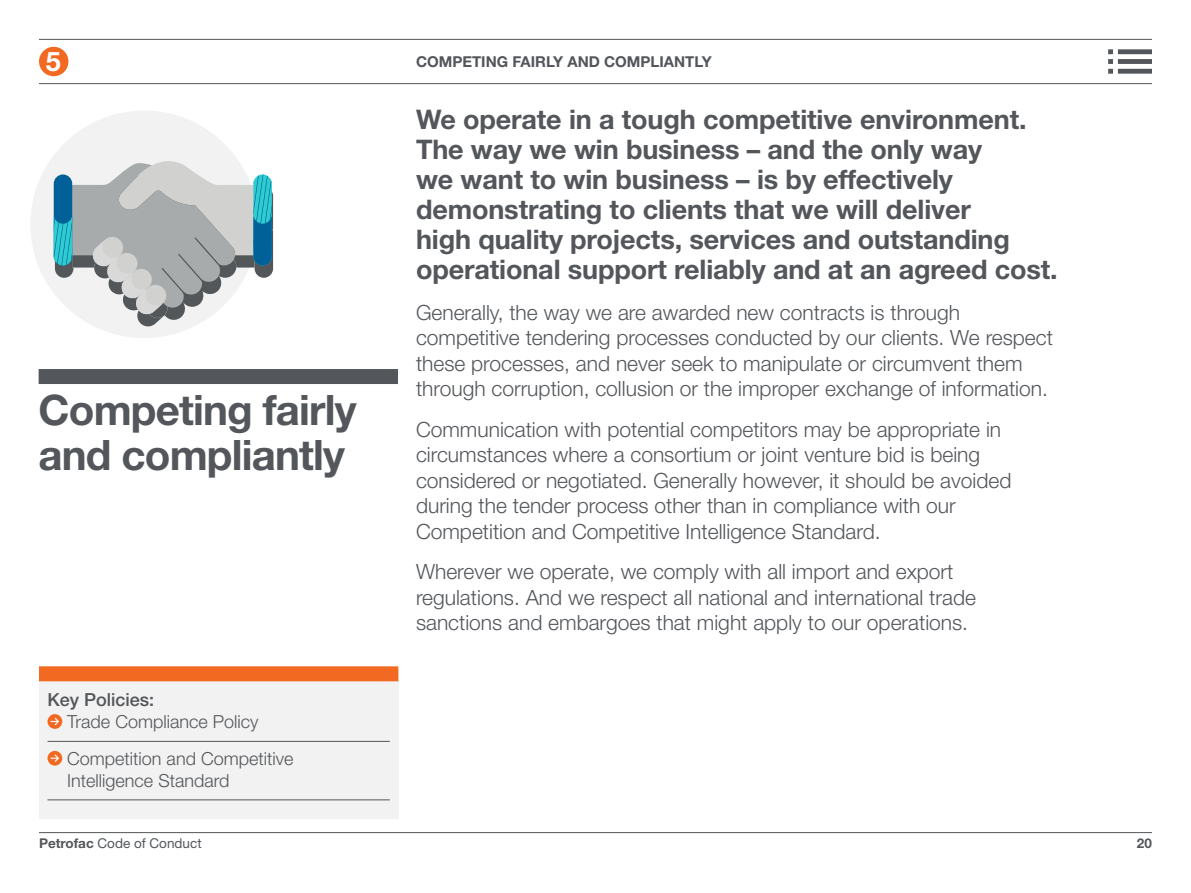
<style>
.page{position:relative;width:1191px;height:893px;background:#fff}
.page>*{position:absolute;margin:0;border:0;box-sizing:border-box;transform-origin:0 0}
.t1{font:700 42px/45px "Helvetica Neue LT Std";letter-spacing:-.02em;color:#53565a}
.t2{font:700 27px/30px "Helvetica Neue LT Std";letter-spacing:-.005em;color:#53565a}
.t3{font:700 27px "Helvetica Neue LT Std";color:#fff}
.t4{font:300 21px/25.5px "Helvetica Neue LT Std";color:#53565a}
.t5{font:300 18px/36.8px "Helvetica Neue LT Std";color:#53565a}
.t6{font:500 18px "Helvetica Neue LT Std";color:#53565a}
.t7{font:700 15px "Helvetica Neue LT Std";color:#53565a}
.t8{font:13.5px "Helvetica Neue LT Std";color:#53565a}
.t9{font:700 13.5px "Helvetica Neue LT Std";color:#53565a}
.s1{font-weight:700}
</style>
<div class="page">
<div style="left:30px;top:110px;width:228px;height:228px;background:#f2f2f2;border-radius:50%"></div>
<svg style="left:54px;top:161px;width:219px;height:165px"></svg>
<div style="left:39px;top:47px;width:29px;height:29px;background:#f26a22;border-radius:50%"></div>
<div style="left:39px;top:671px;width:359px;height:148px;background:#f2f2f2"></div>
<div style="left:39px;top:666px;width:359px;height:15px;background:#f26a22"></div>
<div style="left:39px;top:369px;width:359px;height:15px;background:#53565a"></div>
<hr style="left:48px;top:741px;width:342px;height:1px;background:#53565a">
<hr style="left:48px;top:799px;width:342px;height:1px;background:#53565a">
<div style="left:48px;top:714px;width:14px;height:15px;background:#f26a22;border-radius:50%"></div>
<svg style="left:51px;top:718px;width:8px;height:7px"></svg>
<div style="left:48px;top:751px;width:14px;height:15px;background:#f26a22;border-radius:50%"></div>
<svg style="left:51px;top:754px;width:8px;height:8px"></svg>
<hr style="left:39px;top:832px;width:1113px;height:1px;background:#53565a">
<hr style="left:39px;top:39px;width:1113px;height:1px;background:#53565a">
<hr style="left:39px;top:83px;width:1113px;height:1px;background:#53565a">
<svg style="left:1108px;top:49px;width:44px;height:25px"></svg>
<p class="t3" style="left:46px;top:45px;width:17px">5</p>
<h1 class="t1" style="left:39px;top:387px;width:319px">Competing fairly and compliantly</h1>
<p class="t6" style="left:48px;top:689px;width:108px">Key Policies:</p>
<p class="t5" style="left:67px;top:703px;width:228px">Trade Compliance Policy<br>Competition and Competitive</p>
<p class="t5" style="left:67px;top:762px;width:164px">Intelligence Standard</p>
<p class="t7" style="left:416px;top:52px;width:297px">COMPETING FAIRLY AND COMPLIANTLY</p>
<p class="t2" style="left:416px;top:104px;width:643px">We operate in a tough competitive environment.<br>The way we win business – and the only way<br>we want to win business – is by effectively demonstrating to clients that we will deliver<br>high quality projects, services and outstanding operational support reliably and at an agreed cost.</p>
<p class="t4" style="left:416px;top:299px;width:638px">Generally, the way we are awarded new contracts is through competitive tendering processes conducted by our clients. We respect these processes, and never seek to manipulate or circumvent them through corruption, collusion or the improper exchange of information.</p>
<p class="t4" style="left:416px;top:416px;width:597px">Communication with potential competitors may be appropriate in circumstances where a consortium or joint venture bid is being considered or negotiated. Generally however, it should be avoided during the tender process other than in compliance with our Competition and Competitive Intelligence Standard.</p>
<p class="t4" style="left:416px;top:558px;width:561px">Wherever we operate, we comply with all import and export regulations. And we respect all national and international trade sanctions and embargoes that might apply to our operations.</p>
<p class="t8" style="left:39px;top:835px;width:164px"><span class="s1">Petrofac</span> Code of Conduct</p>
<p class="t9" style="left:1137px;top:835px;width:17px">20</p>
</div>
